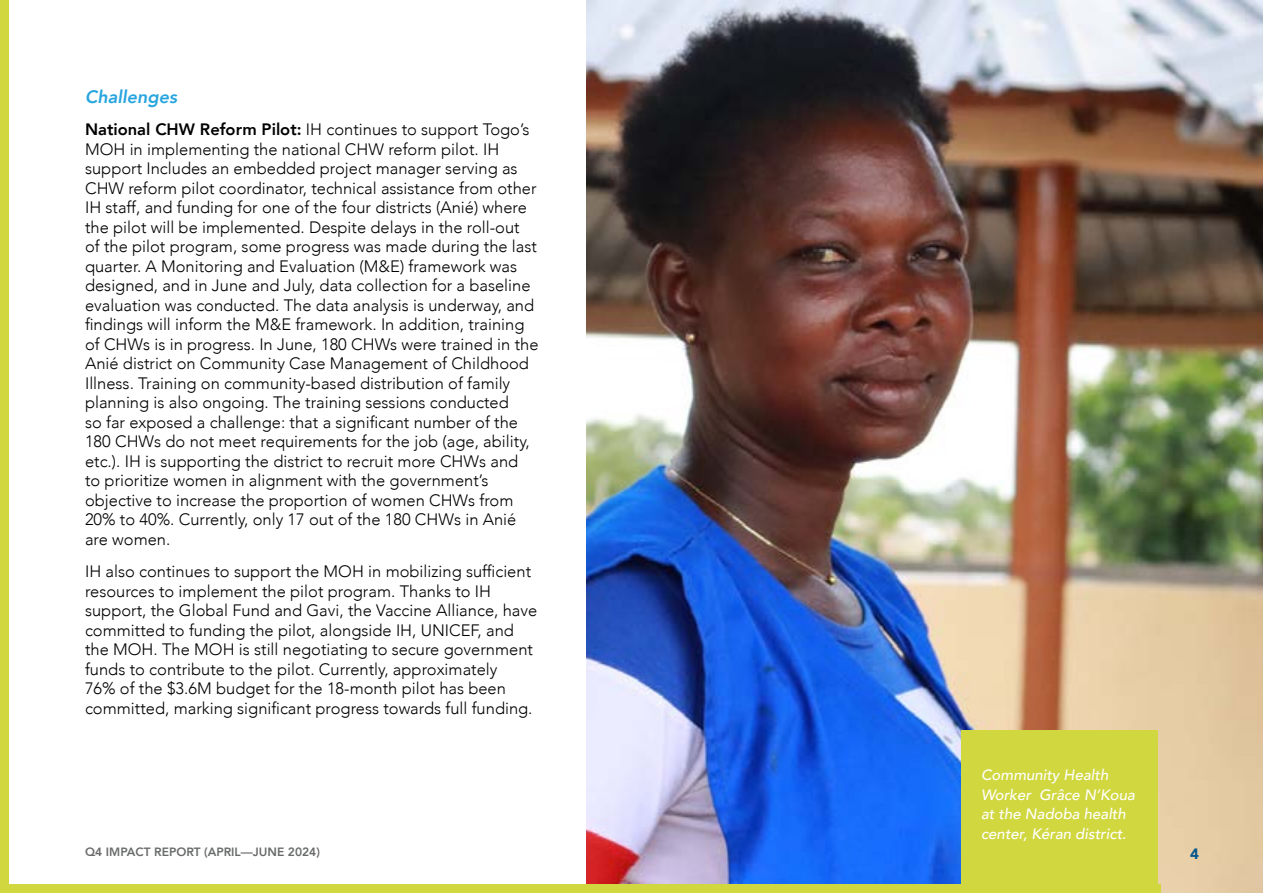
<style>
.page{position:relative;width:1263px;height:893px;background:#fff}
.page>*{position:absolute;margin:0;border:0;box-sizing:border-box;transform-origin:0 0}
.t1{font:italic 800 18px "Avenir";color:#27a5de}
.t2{font:300 16.5px/19.5px "Avenir";color:#000}
.t3{font:italic 500 15px/19.5px "Avenir";color:#fff}
.t4{font:900 15px "Avenir";color:#08588d}
.t5{font:800 12px "Avenir";color:#696a6b}
.s1{font-weight:800}
</style>
<div class="page">
<div style="left:0;top:0;width:9px;height:893px;background:#d1d73f"></div>
<img style="left:587px;top:0;width:676px;height:893px">
<div style="left:961px;top:730px;width:197px;height:158px;background:#d1d73f"></div>
<div style="left:0;top:884px;width:1161px;height:9px;background:#d1d73f"></div>
<p class="t1" style="left:85px;top:86px;width:94px">Challenges</p>
<p class="t2" style="left:85px;top:120px;width:455px"><span class="s1">National CHW Reform Pilot:</span> IH continues to support Togo’s MOH in implementing the national CHW reform pilot. IH support Includes an embedded project manager serving as CHW reform pilot coordinator, technical assistance from other IH staff, and funding for one of the four districts (Anié) where the pilot will be implemented. Despite delays in the roll-out<br>of the pilot program, some progress was made during the last quarter. A Monitoring and Evaluation (M&amp;E) framework was designed, and in June and July, data collection for a baseline evaluation was conducted. The data analysis is underway, and findings will inform the M&amp;E framework. In addition, training of CHWs is in progress. In June, 180 CHWs were trained in the Anié district on Community Case Management of Childhood Illness. Training on community-based distribution of family planning is also ongoing. The training sessions conducted<br>so far exposed a challenge: that a significant number of the 180 CHWs do not meet requirements for the job (age, ability, etc.). IH is supporting the district to recruit more CHWs and<br>to prioritize women in alignment with the government’s objective to increase the proportion of women CHWs from 20% to 40%. Currently, only 17 out of the 180 CHWs in Anié are women.</p>
<p class="t2" style="left:85px;top:562px;width:454px">IH also continues to support the MOH in mobilizing sufficient resources to implement the pilot program. Thanks to IH support, the Global Fund and Gavi, the Vaccine Alliance, have committed to funding the pilot, alongside IH, UNICEF, and the MOH. The MOH is still negotiating to secure government funds to contribute to the pilot. Currently, approximately<br>76% of the $3.6M budget for the 18-month pilot has been committed, marking significant progress towards full funding.</p>
<p class="t3" style="left:981px;top:766px;width:155px">Community Health<br>Worker Grâce N’Koua at the Nadoba health center, Kéran district.</p>
<p class="t5" style="left:85px;top:842px;width:236px">Q4 IMPACT REPORT (APRIL—JUNE 2024)</p>
<p class="t4" style="left:1190px;top:841px;width:10px">4</p>
</div>
